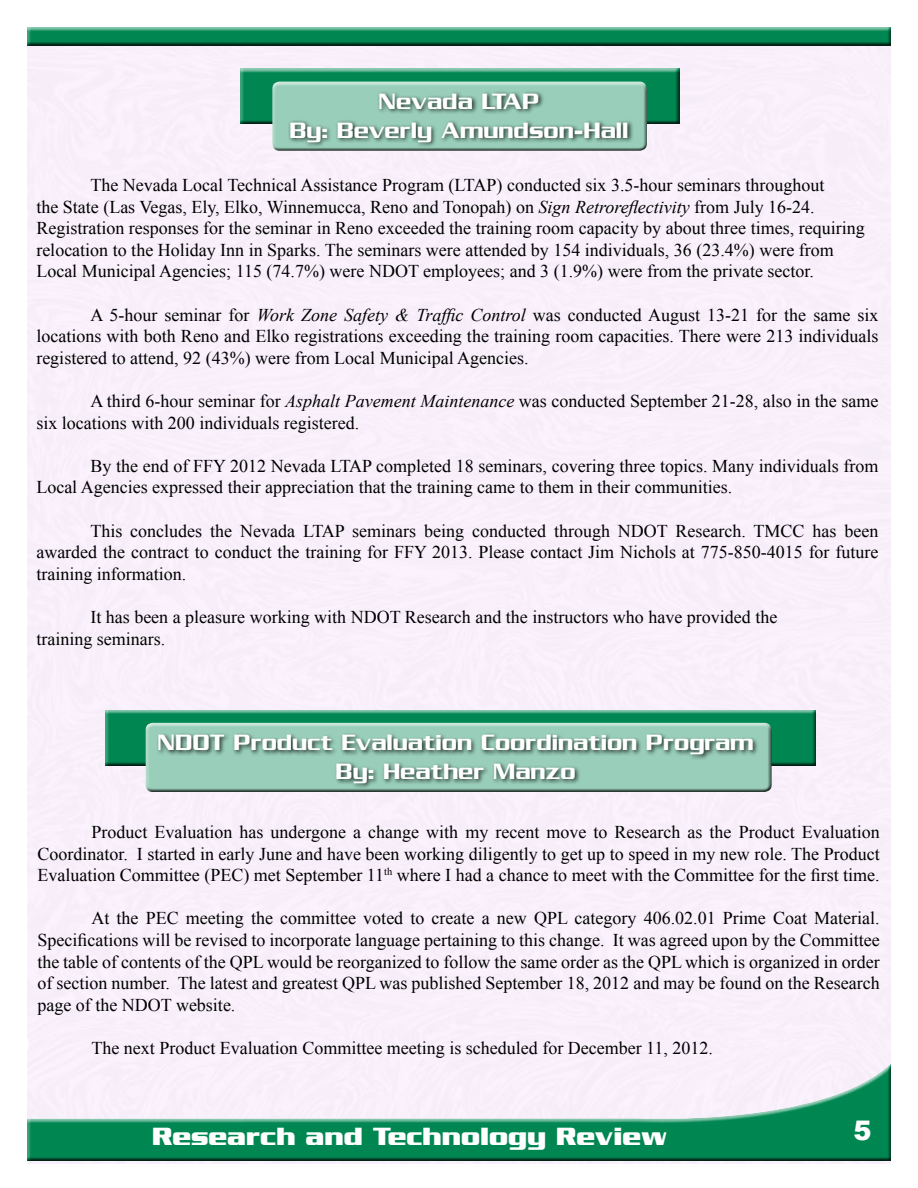
<style>
.page{position:relative;width:918px;height:1188px;background:#fff}
.page>*{position:absolute;margin:0;border:0;box-sizing:border-box;transform-origin:0 0}
.t1{font:700 27px "Serpentine Sans ICG";color:#fff}
.t2{font:900 27px "Arial";color:#fff}
.t3{font:24px/28.8px "Serpentine Sans ICG";color:#fff;text-align:center}
.t4{font:18px/21.6px "Times New Roman";color:#000}
.s1{font-style:italic}
</style>
<div class="page">
<div style="left:26px;top:1062px;width:866px;height:99px;background:#f8effa"></div>
<div style="left:26px;top:1064px;width:866px;height:98px;background:#000;opacity:.75"></div>
<div style="left:26px;top:27px;width:866px;height:21px;background:#000;opacity:.75"></div>
<div style="left:104px;top:709px;width:714px;height:59px;background:#000;opacity:.75"></div>
<div style="left:237px;top:68px;width:444px;height:58px;background:#000;opacity:.75"></div>
<div style="left:144px;top:722px;width:629px;height:68px;background:#cfe8de"></div>
<div style="left:144px;top:724px;width:629px;height:70px;background:#000;opacity:.75"></div>
<div style="left:270px;top:82px;width:378px;height:71px;background:#000;opacity:.75"></div>
<div style="left:156px;top:732px;width:603px;height:57px;background:#000;opacity:.75"></div>
<div style="left:288px;top:90px;width:346px;height:58px;background:#000;opacity:.75"></div>
<h2 class="t3" style="left:289px;top:87px;width:341px">Nevada LTAP<br>By: Beverly Amundson-Hall</h2>
<p class="t4" style="left:36px;top:174px;width:830px;text-indent:54px">The Nevada Local Technical Assistance Program (LTAP) conducted six 3.5-hour seminars throughout<br>the State (Las Vegas, Ely, Elko, Winnemucca, Reno and Tonopah) on <span class="s1">Sign Retroreflectivity</span> from July 16-24.<br>Registration responses for the seminar in Reno exceeded the training room capacity by about three times, requiring relocation to the Holiday Inn in Sparks. The seminars were attended by 154 individuals, 36 (23.4%) were from Local Municipal Agencies; 115 (74.7%) were NDOT employees; and 3 (1.9%) were from the private sector.</p>
<p class="t4" style="left:36px;top:304px;width:844px;text-align:justify;text-indent:54px">A 5-hour seminar for <span class="s1">Work Zone Safety &amp; Traffic Control</span> was conducted August 13-21 for the same six locations with both Reno and Elko registrations exceeding the training room capacities. There were 213 individuals registered to attend, 92 (43%) were from Local Municipal Agencies.</p>
<p class="t4" style="left:36px;top:390px;width:844px;text-indent:54px">A third 6-hour seminar for <span class="s1">Asphalt Pavement Maintenance</span> was conducted September 21-28, also in the same six locations with 200 individuals registered.</p>
<p class="t4" style="left:36px;top:455px;width:844px;text-indent:54px">By the end of FFY 2012 Nevada LTAP completed 18 seminars, covering three topics. Many individuals from<br>Local Agencies expressed their appreciation that the training came to them in their communities.</p>
<p class="t4" style="left:36px;top:520px;width:844px;text-align:justify;text-indent:54px">This concludes the Nevada LTAP seminars being conducted through NDOT Research. TMCC has been awarded the contract to conduct the training for FFY 2013. Please contact Jim Nichols at 775-850-4015 for future training information.</p>
<p class="t4" style="left:36px;top:606px;width:743px;text-indent:54px">It has been a pleasure working with NDOT Research and the instructors who have provided the training seminars.</p>
<h2 class="t3" style="left:157px;top:728px;width:598px">NDOT Product Evaluation Coordination Program<br>By: Heather Manzo</h2>
<p class="t4" style="left:37px;top:821px;width:844px;text-align:justify;text-indent:54px">Product Evaluation has undergone a change with my recent move to Research as the Product Evaluation Coordinator. I started in early June and have been working diligently to get up to speed in my new role. The Product Evaluation Committee (PEC) met September 11<sup>th</sup> where I had a chance to meet with the Committee for the first time.</p>
<p class="t4" style="left:37px;top:907px;width:844px;text-align:justify;text-indent:54px">At the PEC meeting the committee voted to create a new QPL category 406.02.01 Prime Coat Material.<br>Specifications will be revised to incorporate language pertaining to this change. It was agreed upon by the Committee the table of contents of the QPL would be reorganized to follow the same order as the QPL which is organized in order of section number. The latest and greatest QPL was published September 18, 2012 and may be found on the Research page of the NDOT website.</p>
<p class="t4" style="left:91px;top:1037px;width:623px">The next Product Evaluation Committee meeting is scheduled for December 11, 2012.</p>
<h1 class="t1" style="left:152px;top:1121px;width:517px">Research and Technology Review</h1>
<h1 class="t2" style="left:853px;top:1115px;width:20px">5</h1>
</div>
